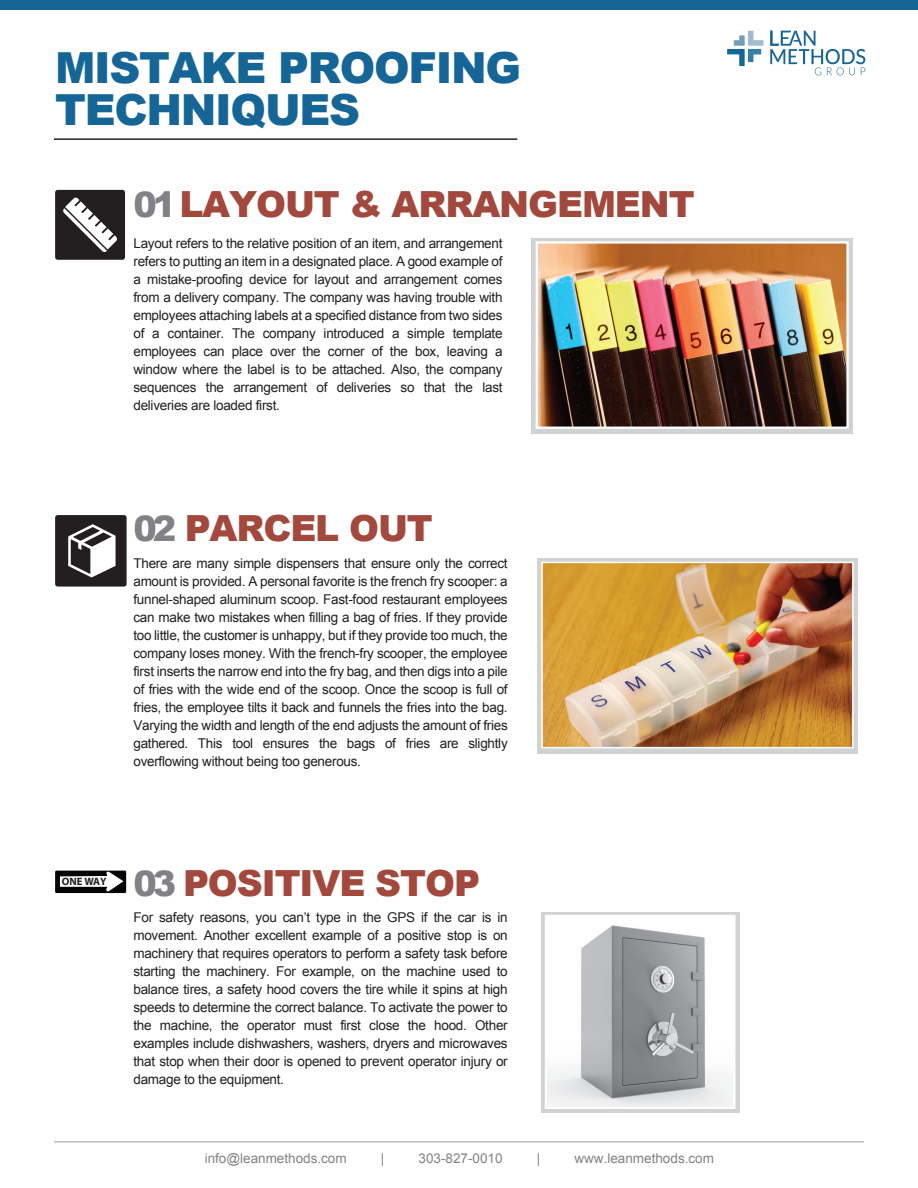
<style>
.page{position:relative;width:918px;height:1188px;background:#fff}
.page>*{position:absolute;margin:0;border:0;box-sizing:border-box;transform-origin:0 0}
.t1{font:900 42.9px/42px "Arial";letter-spacing:-.03em;color:#156597}
.t2{font:900 36px "Arial";letter-spacing:-.03em;color:#a3483d}
.t3{font:13.5px/18px "Arial";letter-spacing:-.02em;color:#231f20;text-align:justify}
.t4{font:13.5px "Arial";color:#808285}
.t5{font:700 10.65px "Myriad Pro";color:#231f20}
.s1{font-size:35.1px;color:#808285}
</style>
<div class="page">
<hr style="left:54px;top:1142px;width:810px;height:1px;background:#989999">
<div style="left:0;top:0;width:918px;height:10px;background:#156597"></div>
<hr style="left:54px;top:138px;width:463px;height:2px;background:#231f20">
<div style="left:55px;top:190px;width:70px;height:70px;background:#231f20;border-radius:3px"></div>
<svg style="left:63px;top:197px;width:54px;height:55px"></svg>
<div style="left:541px;top:912px;width:198px;height:201px;background:#d1d2d4"></div>
<img style="left:548px;top:918px;width:184px;height:188px">
<div style="left:545px;top:915px;width:190px;height:194px;border:2px solid #fff"></div>
<div style="left:55px;top:515px;width:72px;height:72px;background:#231f20;border-radius:3px"></div>
<svg style="left:68px;top:524px;width:48px;height:53px"></svg>
<div style="left:531px;top:238px;width:321px;height:195px;background:#d1d2d4"></div>
<img style="left:539px;top:244px;width:307px;height:182px">
<div style="left:536px;top:241px;width:313px;height:188px;border:2px solid #fff"></div>
<div style="left:537px;top:558px;width:321px;height:195px;background:linear-gradient(to right,#d7d8da,#d7d8da)"></div>
<img style="left:544px;top:565px;width:307px;height:180px">
<div style="left:541px;top:562px;width:313px;height:186px;border:2px solid #fff"></div>
<div style="left:55px;top:871px;width:71px;height:22px;background:#040503"></div>
<svg style="left:60px;top:871px;width:63px;height:21px"></svg>
<svg style="left:770px;top:31px;width:95px;height:44px"></svg>
<svg style="left:727px;top:31px;width:36px;height:35px"></svg>
<h1 class="t1" style="left:55px;top:46px;width:468px">MISTAKE PROOFING<br>TECHNIQUES</h1>
<h2 class="t2" style="left:133px;top:178px;width:563px"><span class="s1">01</span>LAYOUT &amp; ARRANGEMENT</h2>
<p class="t3" style="left:133px;top:234px;width:371px">Layout refers to the relative position of an item, and arrangement refers to putting an item in a designated place. A good example of a mistake-proofing device for layout and arrangement comes from a delivery company. The company was having trouble with employees attaching labels at a specified distance from two sides of a container. The company introduced a simple template employees can place over the corner of the box, leaving a window where the label is to be attached. Also, the company sequences the arrangement of deliveries so that the last deliveries are loaded first.</p>
<h2 class="t2" style="left:133px;top:502px;width:301px"><span class="s1">02</span> PARCEL OUT</h2>
<p class="t3" style="left:133px;top:555px;width:376px">There are many simple dispensers that ensure only the correct amount is provided. A personal favorite is the french fry scooper: a funnel-shaped aluminum scoop. Fast-food restaurant employees can make two mistakes when filling a bag of fries. If they provide too little, the customer is unhappy, but if they provide too much, the company loses money. With the french-fry scooper, the employee first inserts the narrow end into the fry bag, and then digs into a pile of fries with the wide end of the scoop. Once the scoop is full of fries, the employee tilts it back and funnels the fries into the bag.<br>Varying the width and length of the end adjusts the amount of fries gathered. This tool ensures the bags of fries are slightly overflowing without being too generous.</p>
<p class="t5" style="left:62px;top:875px;width:46px">ONE WAY</p>
<h2 class="t2" style="left:133px;top:857px;width:348px"><span class="s1">03</span> POSITIVE STOP</h2>
<p class="t3" style="left:133px;top:909px;width:376px">For safety reasons, you can’t type in the GPS if the car is in movement. Another excellent example of a positive stop is on machinery that requires operators to perform a safety task before starting the machinery. For example, on the machine used to balance tires, a safety hood covers the tire while it spins at high speeds to determine the correct balance. To activate the power to the machine, the operator must first close the hood. Other examples include dishwashers, washers, dryers and microwaves that stop when their door is opened to prevent operator injury or damage to the equipment.</p>
<p class="t4" style="left:205px;top:1149px;width:144px">info@leanmethods.com</p>
<p class="t4" style="left:381px;top:1149px;width:5px">|</p>
<p class="t4" style="left:419px;top:1149px;width:86px">303-827-0010</p>
<p class="t4" style="left:537px;top:1149px;width:5px">|</p>
<p class="t4" style="left:574px;top:1149px;width:141px">www.leanmethods.com</p>
</div>
